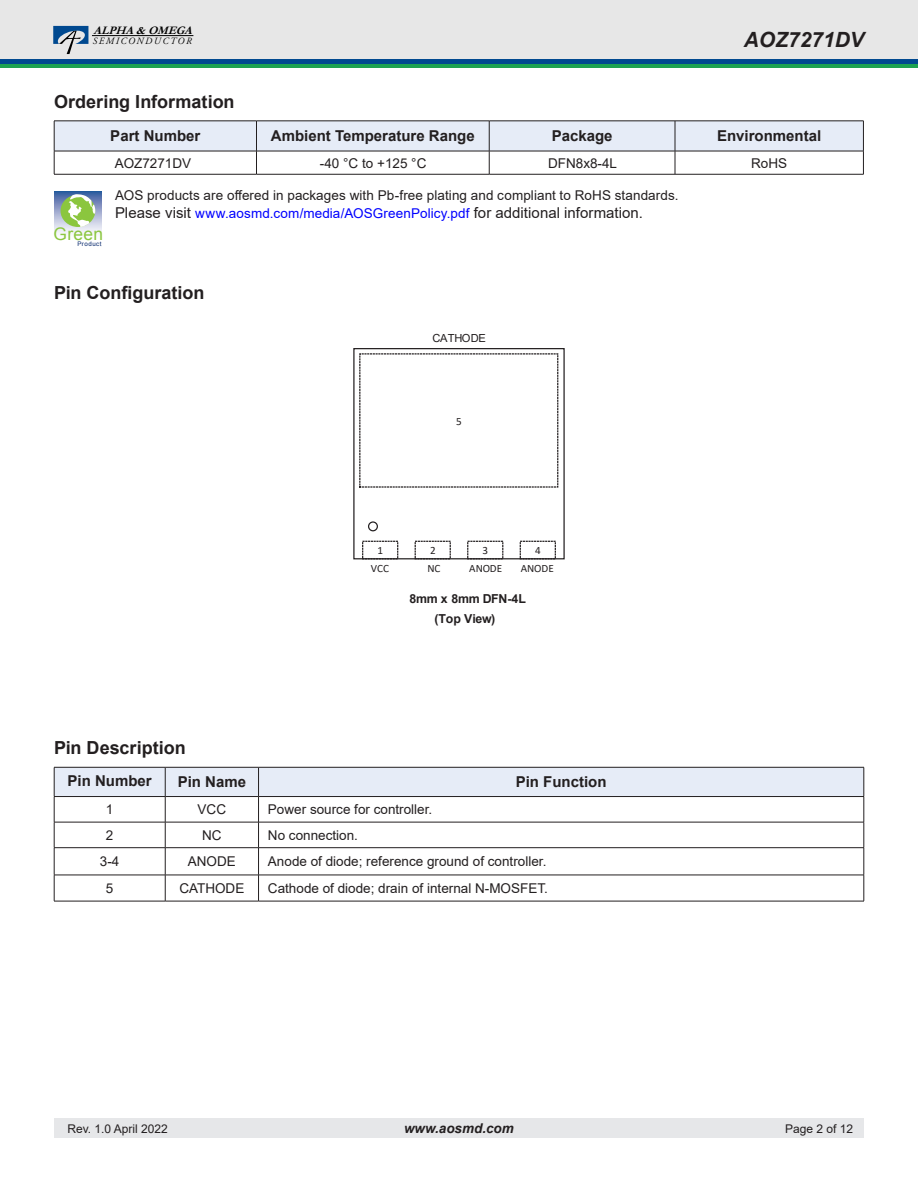
<style>
.page{position:relative;width:918px;height:1188px;background:#fff}
.page>*{position:absolute;margin:0;border:0;box-sizing:border-box;transform-origin:0 0}
.t1{font:italic 700 21px "Arial";color:#231f20}
.Heading{font:700 18px "Arial";color:#231f20}
.t2{font:17.4px "Arial";letter-spacing:.02em;color:#8bc63e}
.Table_header_9pt-B{font:700 15px "Arial";color:#231f20}
.Table_text_9pt_Left{font:13.5px "Arial";color:#231f20}
.Ordering_info_notes{font:13.5px "Arial";letter-spacing:.005em;color:#231f20}
.Ordering_info_notes-2{font:13.5px "Arial";letter-spacing:.01em;color:#00f}
.Table_text_9pt{font:13.5px "Arial";color:#231f20}
.t3{font:italic 700 13.5px "Arial";color:#231f20}
.t4{font:700 12.3px/19.2px "Arial";letter-spacing:-.015em;color:#231f20;text-align:center}
.t5{font:12px "Arial";color:#231f20}
.t6{font:italic 700 11.55px "Garamond";color:#000}
.t7{font:11.1px "Calibri";letter-spacing:-.005em;color:#231f20}
.t8{font:11.1px "Arial";letter-spacing:-.01em;color:#231f20}
.t9{font:italic 9.6px "Adobe Garamond Pro";letter-spacing:.16em;color:#000}
.t10{font:6.3px "Arial";letter-spacing:.075em;color:#002369}
.s1{font-size:15px;color:#231f20}
</style>
<div class="page">
<div style="left:54px;top:1119px;width:810px;height:19px;background:#e6e7e9"></div>
<div style="left:0;top:0;width:918px;height:61px;background:#e7e7e7"></div>
<hr style="left:92px;top:35px;width:101px;height:1px;background:#000">
<svg style="left:53px;top:26px;width:35px;height:28px"></svg>
<div style="left:0;top:59px;width:918px;height:5px;background:#014990"></div>
<hr style="left:0;top:64px;width:918px;height:4px;background:#1da252">
<svg style="left:54px;top:121px;width:810px;height:53px"></svg>
<hr style="left:54px;top:174px;width:202px;height:1px;background:#231f20">
<hr style="left:256px;top:174px;width:233px;height:1px;background:#231f20">
<hr style="left:489px;top:174px;width:186px;height:1px;background:#231f20">
<hr style="left:675px;top:174px;width:189px;height:1px;background:#231f20">
<svg style="left:54px;top:191px;width:48px;height:42px"></svg>
<div style="left:61px;top:195px;width:34px;height:32px;background:#8bc63e;border-radius:50%"></div>
<svg style="left:68px;top:194px;width:27px;height:33px"></svg>
<div style="left:362px;top:541px;width:36px;height:18px;border:1px dashed #231f20"></div>
<div style="left:415px;top:541px;width:36px;height:18px;border:1px dashed #231f20"></div>
<div style="left:467px;top:541px;width:36px;height:18px;border:1px dashed #231f20"></div>
<div style="left:520px;top:541px;width:36px;height:18px;border:1px dashed #231f20"></div>
<div style="left:353px;top:348px;width:212px;height:211px;border:1px solid #231f20"></div>
<div style="left:368px;top:521px;width:10px;height:10px;border:1px solid #231f20;border-radius:50%"></div>
<hr style="left:165px;top:901px;width:94px;height:1px;background:#231f20">
<hr style="left:259px;top:901px;width:605px;height:1px;background:#231f20">
<hr style="left:54px;top:901px;width:111px;height:1px;background:#231f20">
<svg style="left:54px;top:767px;width:811px;height:134px"></svg>
<p class="t6" style="left:94px;top:22px;width:105px">ALPHA&amp;OMEGA</p>
<p class="t9" style="left:93px;top:35px;width:100px">SEMICONDUCTOR</p>
<h1 class="t1" style="left:744px;top:25px;width:122px">AOZ7271DV</h1>
<p class="Heading" style="left:54px;top:89px;width:182px">Ordering Information</p>
<p class="Table_header_9pt-B" style="left:110px;top:126px;width:92px">Part Number</p>
<p class="Table_header_9pt-B" style="left:271px;top:126px;width:205px">Ambient Temperature Range</p>
<p class="Table_header_9pt-B" style="left:552px;top:126px;width:62px">Package</p>
<p class="Table_header_9pt-B" style="left:717px;top:126px;width:106px">Environmental</p>
<p class="Table_text_9pt" style="left:115px;top:154px;width:78px">AOZ7271DV</p>
<p class="Table_text_9pt" style="left:320px;top:154px;width:108px">-40 °C to +125 °C</p>
<p class="Table_text_9pt" style="left:548px;top:154px;width:71px">DFN8x8-4L</p>
<p class="Table_text_9pt" style="left:751px;top:154px;width:38px">RoHS</p>
<p class="t2" style="left:54px;top:225px;width:51px">Green</p>
<p class="t10" style="left:77px;top:240px;width:26px">Product</p>
<p class="Ordering_info_notes" style="left:115px;top:186px;width:565px">AOS products are offered in packages with Pb-free plating and compliant to RoHS standards.</p>
<p class="Ordering_info_notes-2" style="left:115px;top:204px;width:530px"><span class="s1">Please visit</span> www.aosmd.com/media/AOSGreenPolicy.pdf <span class="s1">for additional information.</span></p>
<p class="Heading" style="left:54px;top:280px;width:152px">Pin Configuration</p>
<p class="t8" style="left:432px;top:331px;width:55px">CATHODE</p>
<p class="t7" style="left:456px;top:413px;width:7px">5</p>
<p class="t7" style="left:377px;top:543px;width:7px">1</p>
<p class="t7" style="left:430px;top:543px;width:7px">2</p>
<p class="t7" style="left:483px;top:543px;width:7px">3</p>
<p class="t7" style="left:535px;top:543px;width:7px">4</p>
<p class="t7" style="left:371px;top:560px;width:20px">VCC</p>
<p class="t7" style="left:427px;top:560px;width:14px">NC</p>
<p class="t7" style="left:469px;top:560px;width:34px">ANODE</p>
<p class="t7" style="left:521px;top:560px;width:34px">ANODE</p>
<p class="t4" style="left:409px;top:590px;width:118px">8mm x 8mm DFN-4L (Top View)</p>
<p class="Heading" style="left:54px;top:735px;width:133px">Pin Description</p>
<p class="Table_header_9pt-B" style="left:68px;top:770px;width:86px">Pin Number</p>
<p class="Table_header_9pt-B" style="left:178px;top:772px;width:70px">Pin Name</p>
<p class="Table_header_9pt-B" style="left:516px;top:772px;width:92px">Pin Function</p>
<p class="Table_text_9pt" style="left:106px;top:800px;width:9px">1</p>
<p class="Table_text_9pt" style="left:198px;top:800px;width:30px">VCC</p>
<p class="Table_text_9pt_Left" style="left:268px;top:800px;width:166px">Power source for controller.</p>
<p class="Table_text_9pt" style="left:106px;top:826px;width:9px">2</p>
<p class="Table_text_9pt" style="left:202px;top:826px;width:21px">NC</p>
<p class="Table_text_9pt_Left" style="left:268px;top:826px;width:92px">No connection.</p>
<p class="Table_text_9pt" style="left:100px;top:852px;width:21px">3-4</p>
<p class="Table_text_9pt" style="left:188px;top:852px;width:50px">ANODE</p>
<p class="Table_text_9pt_Left" style="left:268px;top:852px;width:280px">Anode of diode; reference ground of controller.</p>
<p class="Table_text_9pt" style="left:106px;top:879px;width:9px">5</p>
<p class="Table_text_9pt" style="left:179px;top:879px;width:67px">CATHODE</p>
<p class="Table_text_9pt_Left" style="left:268px;top:879px;width:281px">Cathode of diode; drain of internal N-MOSFET.</p>
<p class="t5" style="left:68px;top:1121px;width:102px">Rev. 1.0 April 2022</p>
<p class="t3" style="left:404px;top:1120px;width:111px">www.aosmd.com</p>
<p class="t5" style="left:785px;top:1121px;width:70px">Page 2 of 12</p>
</div>
